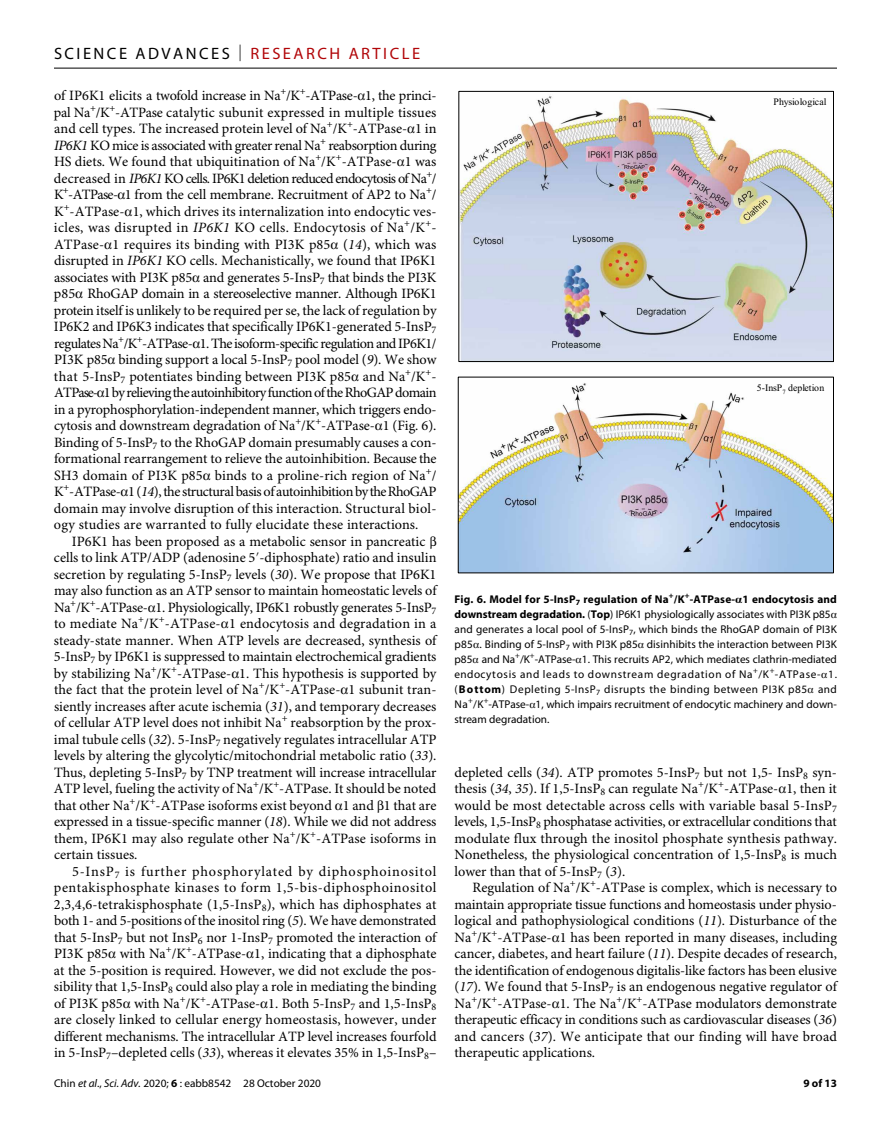
<style>
.page{position:relative;width:891px;height:1134px;background:#fff}
.page>*{position:absolute;margin:0;border:0;box-sizing:border-box;transform-origin:0 0}
.t1{font:16.5px "Myriad Pro";letter-spacing:.15em;color:#000}
.t2{font:14.25px/16.5px "Minion Pro";color:#000;text-align:justify}
.t3{font:11.25px/15px "Myriad Pro";letter-spacing:.005em;color:#000}
.t4{font:700 11.25px "Myriad Pro";color:#000}
.t5{font:9.9px "Times New Roman";color:#000}
.s1{font-weight:300}
.s2{color:#b10508}
.s3{font-style:italic}
.s4{font-weight:700}
</style>
<div class="page">
<hr style="left:54px;top:68px;width:783px;height:1px;background:#000">
<img style="left:458px;top:91px;width:376px;height:482px">
<p class="t1" style="left:54px;top:40px;width:368px">SCIENCE ADVANCES <span class="s1">|</span> <span class="s2">RESEARCH ARTICLE</span></p>
<p class="t2" style="left:54px;top:89px;width:384px">of IP6K1 elicits a twofold increase in Na<sup>+</sup>/K<sup>+</sup>-ATPase- 1, the princi&shy;pal Na<sup>+</sup>/K<sup>+</sup>-ATPase catalytic subunit expressed in multiple tissues and cell types. The increased protein level of Na<sup>+</sup>/K<sup>+</sup>-ATPase- 1 in <span class="s3">IP6K1</span> KO mice is associated with greater renal Na<sup>+</sup> reabsorption during HS diets. We found that ubiquitination of Na<sup>+</sup>/K<sup>+</sup>-ATPase- 1 was decreased in <span class="s3">IP6K1</span> KO cells. IP6K1 deletion reduced endocytosis of Na<sup>+</sup>/ K<sup>+</sup>-ATPase- 1 from the cell membrane. Recruitment of AP2 to Na<sup>+</sup>/ K<sup>+</sup>-ATPase- 1, which drives its internalization into endocytic ves&shy;icles, was disrupted in <span class="s3">IP6K1</span> KO cells. Endocytosis of Na<sup>+</sup>/K<sup>+</sup>- ATPase- 1 requires its binding with PI3K p85 (<span class="s3">14</span>), which was disrupted in <span class="s3">IP6K1</span> KO cells. Mechanistically, we found that IP6K1 associates with PI3K p85 and generates 5-InsP<sub>7</sub> that binds the PI3K p85 RhoGAP domain in a stereoselective manner. Although IP6K1 protein itself is unlikely to be required per se, the lack of regulation by IP6K2 and IP6K3 indicates that specifically IP6K1-generated 5-InsP<sub>7 </sub>regulates Na<sup>+</sup>/K<sup>+</sup>-ATPase- 1. The isoform-specific regulation and IP6K1/ PI3K p85 binding support a local 5-InsP<sub>7</sub> pool model (<span class="s3">9</span>). We show that 5-InsP<sub>7</sub> potentiates binding between PI3K p85 and Na<sup>+</sup>/K<sup>+</sup>- ATPase- 1 by relieving the autoinhibitory function of the RhoGAP domain in a pyrophosphorylation-independent manner, which triggers endo&shy;cytosis and downstream degradation of Na<sup>+</sup>/K<sup>+</sup>-ATPase- 1 (Fig. 6).<br>Binding of 5-InsP<sub>7</sub> to the RhoGAP domain presumably causes a con&shy;formational rearrangement to relieve the autoinhibition. Because the SH3 domain of PI3K p85 binds to a proline-rich region of Na<sup>+</sup>/ K<sup>+</sup>-ATPase- 1 (<span class="s3">14</span>), the structural basis of autoinhibition by the RhoGAP domain may involve disruption of this interaction. Structural biol&shy;ogy studies are warranted to fully elucidate these interactions.</p>
<p class="t2" style="left:54px;top:534px;width:384px;text-align:left;text-indent:18px">IP6K1 has been proposed as a metabolic sensor in pancreatic cells to link ATP/ADP (adenosine 5′-diphosphate) ratio and insulin secretion by regulating 5-InsP<sub>7</sub> levels (<span class="s3">30</span>). We propose that IP6K1 may also function as an ATP sensor to maintain homeostatic levels of Na<sup>+</sup>/K<sup>+</sup>-ATPase- 1. Physiologically, IP6K1 robustly generates 5-InsP<sub>7 </sub>to mediate Na<sup>+</sup>/K<sup>+</sup>-ATPase- 1 endocytosis and degradation in a steady-state manner. When ATP levels are decreased, synthesis of 5-InsP<sub>7</sub> by IP6K1 is suppressed to maintain electrochemical gradients by stabilizing Na<sup>+</sup>/K<sup>+</sup>-ATPase- 1. This hypothesis is supported by the fact that the protein level of Na<sup>+</sup>/K<sup>+</sup>-ATPase- 1 subunit tran&shy;siently increases after acute ischemia (<span class="s3">31</span>), and temporary decreases of cellular ATP level does not inhibit Na<sup>+</sup> reabsorption by the prox&shy;imal tubule cells (<span class="s3">32</span>). 5-InsP<sub>7</sub> negatively regulates intracellular ATP levels by altering the glycolytic/mitochondrial metabolic ratio (<span class="s3">33</span>).<br>Thus, depleting 5-InsP<sub>7</sub> by TNP treatment will increase intracellular ATP level, fueling the activity of Na<sup>+</sup>/K<sup>+</sup>-ATPase. It should be noted that other Na<sup>+</sup>/K<sup>+</sup>-ATPase isoforms exist beyond 1 and 1 that are expressed in a tissue-specific manner (<span class="s3">18</span>). While we did not address them, IP6K1 may also regulate other Na<sup>+</sup>/K<sup>+</sup>-ATPase isoforms in certain tissues.</p>
<p class="t2" style="left:54px;top:864px;width:384px;text-indent:18px">5-InsP<sub>7</sub> is further phosphorylated by diphosphoinositol pentakisphosphate kinases to form 1,5-bis-diphosphoinositol 2,3,4,6-tetrakisphosphate (1,5-InsP<sub>8</sub>), which has diphosphates at both 1- and 5-positions of the inositol ring (<span class="s3">5</span>). We have demonstrated that 5-InsP<sub>7</sub> but not InsP<sub>6</sub> nor 1-InsP<sub>7</sub> promoted the interaction of PI3K p85 with Na<sup>+</sup>/K<sup>+</sup>-ATPase- 1, indicating that a diphosphate at the 5-position is required. However, we did not exclude the pos&shy;sibility that 1,5-InsP<sub>8</sub> could also play a role in mediating the binding of PI3K p85 with Na<sup>+</sup>/K<sup>+</sup>-ATPase- 1. Both 5-InsP<sub>7</sub> and 1,5-InsP<sub>8 </sub>are closely linked to cellular energy homeostasis, however, under different mechanisms. The intracellular ATP level increases fourfold in 5-InsP<sub>7</sub>–depleted cells (<span class="s3">33</span>), whereas it elevates 35% in 1,5-InsP<sub>8</sub>–</p>
<p class="t3" style="left:54px;top:1076px;width:269px">Chin <span class="s3">et al</span>., <span class="s3">Sci. Adv.</span> 2020; <span class="s4">6</span> : eabb8542 28 October 2020</p>
<p class="t5" style="left:774px;top:95px;width:55px">Physiological</p>
<p class="t5" style="left:757px;top:381px;width:69px">5-InsP<sub>7</sub> depletion</p>
<p class="t3" style="left:454px;top:592px;width:384px"><span class="s4">Fig. 6. Model for 5-InsP</span><sub>7</sub> <span class="s4">regulation of Na</span><sup>+</sup><span class="s4">/K</span><sup>+</sup><span class="s4">-ATPase- 1 endocytosis and downstream degradation.</span> (<span class="s4">Top</span>) IP6K1 physiologically associates with PI3K p85 and generates a local pool of 5-InsP<sub>7</sub>, which binds the RhoGAP domain of PI3K p85 . Binding of 5-InsP<sub>7</sub> with PI3K p85 disinhibits the interaction between PI3K p85 and Na<sup>+</sup>/K<sup>+</sup>-ATPase- 1. This recruits AP2, which mediates clathrin-mediated endocytosis and leads to downstream degradation of Na<sup>+</sup>/K<sup>+</sup>-ATPase- 1. (<span class="s4">Bottom</span>) Depleting 5-InsP<sub>7</sub> disrupts the binding between PI3K p85 and Na<sup>+</sup>/K<sup>+</sup>-ATPase- 1, which impairs recruitment of endocytic machinery and down&shy;stream degradation.</p>
<p class="t2" style="left:454px;top:765px;width:384px">depleted cells (<span class="s3">34</span>). ATP promotes 5-InsP<sub>7</sub> but not 1,5- InsP<sub>8</sub> syn&shy;thesis (<span class="s3">34</span>, <span class="s3">35</span>). If 1,5-InsP<sub>8</sub> can regulate Na<sup>+</sup>/K<sup>+</sup>-ATPase- 1, then it would be most detectable across cells with variable basal 5-InsP<sub>7 </sub>levels, 1,5-InsP<sub>8</sub> phosphatase activities, or extracellular conditions that modulate flux through the inositol phosphate synthesis pathway.<br>Nonetheless, the physiological concentration of 1,5-InsP<sub>8</sub> is much lower than that of 5-InsP<sub>7</sub> (<span class="s3">3</span>).</p>
<p class="t2" style="left:454px;top:881px;width:384px;text-indent:18px">Regulation of Na<sup>+</sup>/K<sup>+</sup>-ATPase is complex, which is necessary to maintain appropriate tissue functions and homeostasis under physio&shy;logical and pathophysiological conditions (<span class="s3">11</span>). Disturbance of the Na<sup>+</sup>/K<sup>+</sup>-ATPase- 1 has been reported in many diseases, including cancer, diabetes, and heart failure (<span class="s3">11</span>). Despite decades of research, the identification of endogenous digitalis-like factors has been elusive (<span class="s3">17</span>). We found that 5-InsP<sub>7</sub> is an endogenous negative regulator of Na<sup>+</sup>/K<sup>+</sup>-ATPase- 1. The Na<sup>+</sup>/K<sup>+</sup>-ATPase modulators demonstrate therapeutic efficacy in conditions such as cardiovascular diseases (<span class="s3">36</span>) and cancers (<span class="s3">37</span>). We anticipate that our finding will have broad therapeutic applications.</p>
<p class="t4" style="left:803px;top:1074px;width:35px">9 of 13</p>
</div>
